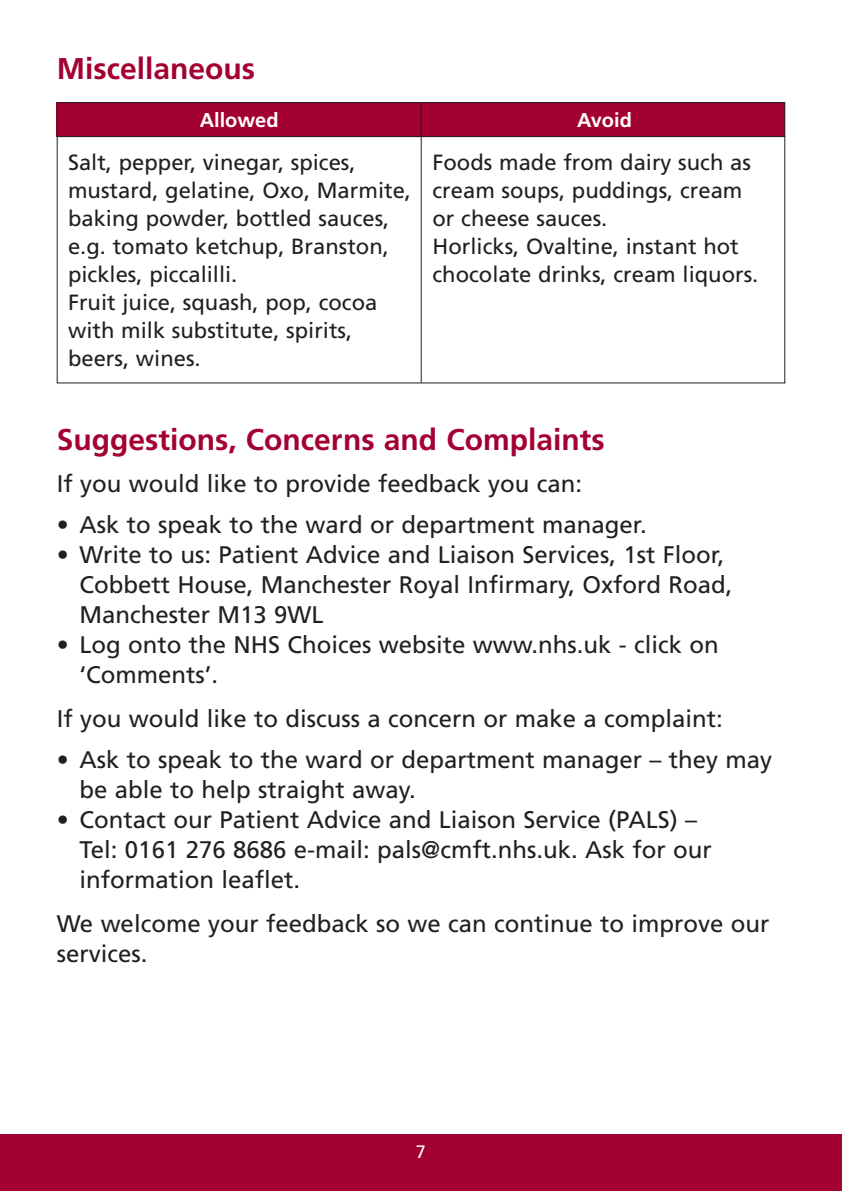
<style>
.page{position:relative;width:842px;height:1191px;background:#fff}
.page>*{position:absolute;margin:0;border:0;box-sizing:border-box;transform-origin:0 0}
.t1{font:700 30px "Frutiger";color:#a40133}
.t2{font:24px/30px "Frutiger";color:#231f20}
.t3{font:22px/28px "Frutiger";color:#231f20}
.t4{font:700 20px "Frutiger";color:#fff}
.t5{font:18px "Frutiger";color:#fff}
</style>
<div class="page">
<div style="left:0;top:1134px;width:842px;height:57px;background:#a40133"></div>
<div style="left:57px;top:102px;width:728px;height:34px;background:#a40133"></div>
<hr style="left:421px;top:103px;width:1px;height:280px;background:#231f20">
<hr style="left:57px;top:136px;width:728px;height:1px;background:#231f20">
<p class="t1" style="left:57px;top:57px;width:200px">Miscellaneous</p>
<p class="t4" style="left:200px;top:112px;width:80px">Allowed</p>
<p class="t4" style="left:577px;top:112px;width:56px">Avoid</p>
<p class="t3" style="left:68px;top:150px;width:344px">Salt, pepper, vinegar, spices, mustard, gelatine, Oxo, Marmite, baking powder, bottled sauces, e.g. tomato ketchup, Branston, pickles, piccalilli.<br>Fruit juice, squash, pop, cocoa with milk substitute, spirits, beers, wines.</p>
<p class="t3" style="left:432px;top:150px;width:327px">Foods made from dairy such as cream soups, puddings, cream or cheese sauces.<br>Horlicks, Ovaltine, instant hot chocolate drinks, cream liquors.</p>
<p class="t1" style="left:57px;top:428px;width:550px">Suggestions, Concerns and Complaints</p>
<p class="t2" style="left:57px;top:470px;width:527px">If you would like to provide feedback you can:</p>
<p class="t2" style="left:57px;top:511px;width:592px">• Ask to speak to the ward or department manager.</p>
<p class="t2" style="left:79px;top:541px;width:655px;text-indent:-23px">• Write to us: Patient Advice and Liaison Services, 1st Floor,<br>Cobbett House, Manchester Royal Infirmary, Oxford Road,<br>Manchester M13 9WL</p>
<p class="t2" style="left:79px;top:631px;width:641px;text-indent:-23px">• Log onto the NHS Choices website www.nhs.uk - click on ‘Comments’.</p>
<p class="t2" style="left:57px;top:705px;width:668px">If you would like to discuss a concern or make a complaint:</p>
<p class="t2" style="left:79px;top:747px;width:694px;text-indent:-23px">• Ask to speak to the ward or department manager – they may be able to help straight away.</p>
<p class="t2" style="left:79px;top:807px;width:634px;text-indent:-23px">• Contact our Patient Advice and Liaison Service (PALS) –<br>Tel: 0161 276 8686 e-mail: pals@cmft.nhs.uk. Ask for our information leaflet.</p>
<p class="t2" style="left:57px;top:911px;width:714px">We welcome your feedback so we can continue to improve our services.</p>
<p class="t5" style="left:416px;top:1144px;width:12px">7</p>
</div>
